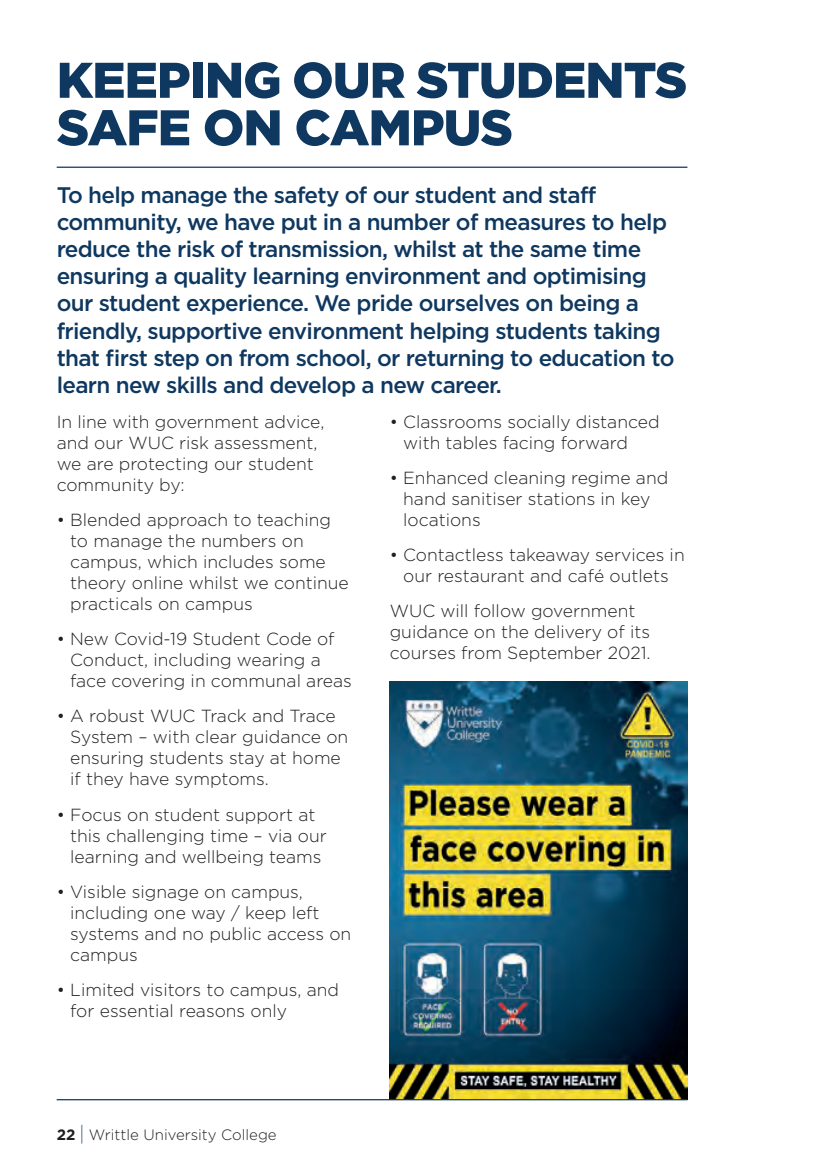
<style>
.page{position:relative;width:815px;height:1170px;background:#fff}
.page>*{position:absolute;margin:0;border:0;box-sizing:border-box;transform-origin:0 0}
.Heading{font:900 50px/47.5px "Gotham HTF";letter-spacing:-.02em;color:#0f3860}
.Stand_first{font:500 22.5px/27px "Gotham HTF";letter-spacing:-.03em;color:#0f3860}
.Body_text{font:300 17.5px/21px "Gotham HTF";color:#231f20}
.Body___space{font:300 15px "Gotham HTF";color:#231f20}
.s1{font-weight:700}
.s2{font-size:20.25px;color:#0f3860}
</style>
<div class="page">
<img style="left:390px;top:681px;width:297px;height:417px">
<hr style="left:57px;top:1098px;width:630px;height:2px;background:#0f3860">
<hr style="left:57px;top:167px;width:630px;height:1px;background:#0f3860">
<p class="Heading" style="left:57px;top:55px;width:632px">KEEPING OUR STUDENTS<br>SAFE ON CAMPUS</p>
<p class="Stand_first" style="left:57px;top:181px;width:619px">To help manage the safety of our student and staff community, we have put in a number of measures to help reduce the risk of transmission, whilst at the same time ensuring a quality learning environment and optimising our student experience. We pride ourselves on being a friendly, supportive environment helping students taking that first step on from school, or returning to education to learn new skills and develop a new career.</p>
<p class="Body_text" style="left:57px;top:411px;width:269px">In line with government advice, and our WUC risk assessment, we are protecting our student community by:</p>
<p class="Body_text" style="left:70px;top:509px;width:280px;text-indent:-13px">• Blended approach to teaching to manage the numbers on campus, which includes some theory online whilst we continue practicals on campus</p>
<p class="Body_text" style="left:70px;top:628px;width:283px;text-indent:-13px">• New Covid-19 Student Code of<br>Conduct, including wearing a face covering in communal areas</p>
<p class="Body_text" style="left:70px;top:705px;width:280px;text-indent:-13px">• A robust WUC Track and Trace<br>System – with clear guidance on ensuring students stay at home if they have symptoms.</p>
<p class="Body_text" style="left:70px;top:803px;width:258px;text-indent:-13px">• Focus on student support at this challenging time – via our learning and wellbeing teams</p>
<p class="Body_text" style="left:70px;top:880px;width:283px;text-indent:-13px">• Visible signage on campus, including one way / keep left systems and no public access on campus</p>
<p class="Body_text" style="left:70px;top:979px;width:270px;text-indent:-13px">• Limited visitors to campus, and for essential reasons only</p>
<p class="Body_text" style="left:403px;top:411px;width:258px;text-indent:-13px">• Classrooms socially distanced with tables facing forward</p>
<p class="Body_text" style="left:403px;top:467px;width:267px;text-indent:-13px">• Enhanced cleaning regime and hand sanitiser stations in key locations</p>
<p class="Body_text" style="left:390px;top:544px;width:296px;text-align:center">• Contactless takeaway services in our restaurant and café outlets</p>
<p class="Body_text" style="left:390px;top:600px;width:262px">WUC will follow government guidance on the delivery of its courses from September 2021.</p>
<p class="Body___space" style="left:57px;top:1126px;width:221px"><span class="s1">22</span> <span class="s2">|</span> Writtle University College</p>
</div>
